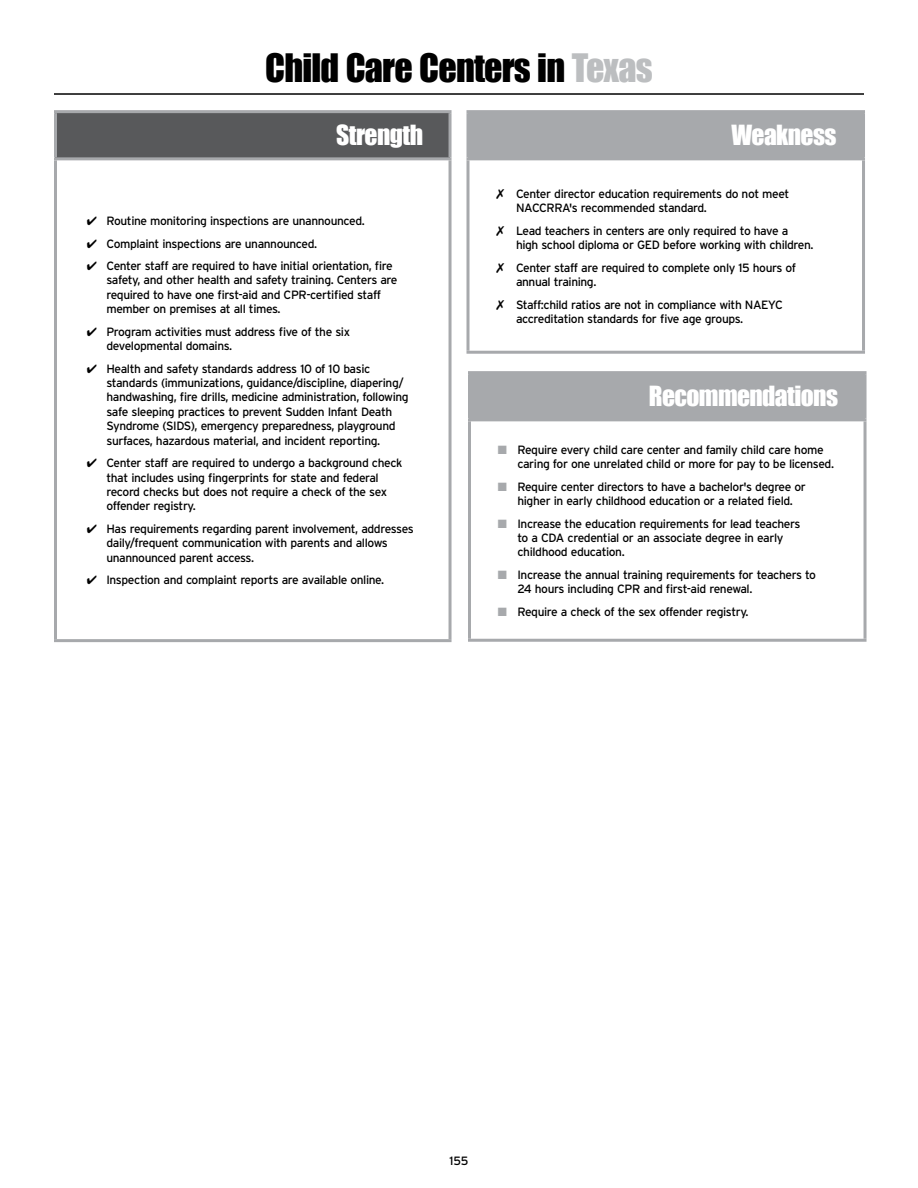
<style>
.page{position:relative;width:918px;height:1188px;background:#fff}
.page>*{position:absolute;margin:0;border:0;box-sizing:border-box;transform-origin:0 0}
.t1{font:36px "Impact";letter-spacing:-.025em;color:#000}
.t2{font:25.5px "Impact";letter-spacing:-.025em;color:#fff}
.t3{font:12px/14.4px "Interstate";letter-spacing:-.035em;color:#000}
.s1{color:#bcbec0}
.s2{color:#a7a9ac}
</style>
<div class="page">
<div style="left:468px;top:112px;width:396px;height:47px;background:#a7a9ac"></div>
<hr style="left:466px;top:110px;width:399px;height:3px;background:#a7a9ac">
<svg style="left:466px;top:113px;width:2px;height:44px"></svg>
<hr style="left:862px;top:113px;width:3px;height:44px;background:#a7a9ac">
<hr style="left:466px;top:157px;width:399px;height:3px;background:#a7a9ac">
<svg style="left:466px;top:160px;width:4px;height:191px"></svg>
<hr style="left:862px;top:160px;width:3px;height:191px;background:#a7a9ac">
<hr style="left:466px;top:351px;width:399px;height:3px;background:#a7a9ac">
<div style="left:56px;top:112px;width:394px;height:47px;background:#58595b"></div>
<hr style="left:54px;top:110px;width:398px;height:3px;background:#a7a9ac">
<hr style="left:54px;top:113px;width:3px;height:44px;background:#a7a9ac">
<hr style="left:449px;top:113px;width:3px;height:44px;background:#a7a9ac">
<hr style="left:54px;top:157px;width:398px;height:3px;background:#a7a9ac">
<hr style="left:54px;top:160px;width:3px;height:479px;background:#a7a9ac">
<hr style="left:449px;top:160px;width:3px;height:479px;background:#a7a9ac">
<hr style="left:54px;top:639px;width:398px;height:3px;background:#a7a9ac">
<div style="left:470px;top:373px;width:395px;height:47px;background:#a7a9ac"></div>
<hr style="left:468px;top:371px;width:399px;height:3px;background:#a7a9ac">
<hr style="left:468px;top:374px;width:3px;height:44px;background:#a7a9ac">
<hr style="left:864px;top:374px;width:3px;height:44px;background:#a7a9ac">
<hr style="left:468px;top:418px;width:399px;height:3px;background:#a7a9ac">
<hr style="left:468px;top:421px;width:3px;height:218px;background:#a7a9ac">
<hr style="left:864px;top:421px;width:3px;height:218px;background:#a7a9ac">
<hr style="left:468px;top:639px;width:399px;height:3px;background:#a7a9ac">
<hr style="left:54px;top:93px;width:810px;height:2px;background:#000">
<h1 class="t1" style="left:265px;top:40px;width:389px">Child Care Centers in <span class="s1">Texas</span></h1>
<h2 class="t2" style="left:336px;top:116px;width:88px">Strength</h2>
<h2 class="t2" style="left:731px;top:116px;width:107px">Weakness</h2>
<p class="t3" style="left:87px;top:214px;width:279px">✔ Routine monitoring inspections are unannounced.</p>
<p class="t3" style="left:87px;top:236px;width:232px">✔ Complaint inspections are unannounced.</p>
<p class="t3" style="left:106px;top:259px;width:293px;text-indent:-19px">✔ Center staff are required to have initial orientation, fire safety, and other health and safety training. Centers are required to have one first-aid and CPR-certified staff member on premises at all times.</p>
<p class="t3" style="left:106px;top:324px;width:245px;text-indent:-20px">✔ Program activities must address five of the six developmental domains.</p>
<p class="t3" style="left:106px;top:361px;width:304px;text-indent:-20px">✔ Health and safety standards address 10 of 10 basic standards (immunizations, guidance/discipline, diapering/ handwashing, fire drills, medicine administration, following safe sleeping practices to prevent Sudden Infant Death Syndrome (SIDS), emergency preparedness, playground surfaces, hazardous material, and incident reporting.</p>
<p class="t3" style="left:106px;top:456px;width:298px;text-indent:-19px">✔ Center staff are required to undergo a background check that includes using fingerprints for state and federal record checks but does not require a check of the sex offender registry.</p>
<p class="t3" style="left:106px;top:521px;width:309px;text-indent:-19px">✔ Has requirements regarding parent involvement, addresses daily/frequent communication with parents and allows unannounced parent access.</p>
<p class="t3" style="left:87px;top:573px;width:299px">✔ Inspection and complaint reports are available online.</p>
<p class="t3" style="left:516px;top:186px;width:275px;text-indent:-20px">✗ Center director education requirements do not meet<br>NACCRRA's recommended standard.</p>
<p class="t3" style="left:516px;top:223px;width:299px;text-indent:-20px">✗ Lead teachers in centers are only required to have a high school diploma or GED before working with children.</p>
<p class="t3" style="left:516px;top:260px;width:282px;text-indent:-20px">✗ Center staff are required to complete only 15 hours of annual training.</p>
<p class="t3" style="left:516px;top:297px;width:268px;text-indent:-20px">✗ Staff:child ratios are not in compliance with NAEYC accreditation standards for five age groups.</p>
<h2 class="t2" style="left:649px;top:377px;width:191px">Recommendations</h2>
<p class="t3" style="left:517px;top:442px;width:318px;text-indent:-20px"><span class="s2">■</span> Require every child care center and family child care home caring for one unrelated child or more for pay to be licensed.</p>
<p class="t3" style="left:498px;top:479px;width:310px;text-align:center"><span class="s2">■</span> Require center directors to have a bachelor's degree or higher in early childhood education or a related field.</p>
<p class="t3" style="left:517px;top:516px;width:285px;text-indent:-20px"><span class="s2">■</span> Increase the education requirements for lead teachers to a CDA credential or an associate degree in early childhood education.</p>
<p class="t3" style="left:517px;top:567px;width:300px;text-indent:-20px"><span class="s2">■</span> Increase the annual training requirements for teachers to<br>24 hours including CPR and first-aid renewal.</p>
<p class="t3" style="left:498px;top:604px;width:252px"><span class="s2">■</span> Require a check of the sex offender registry.</p>
<p class="t3" style="left:449px;top:1154px;width:21px">155</p>
</div>
